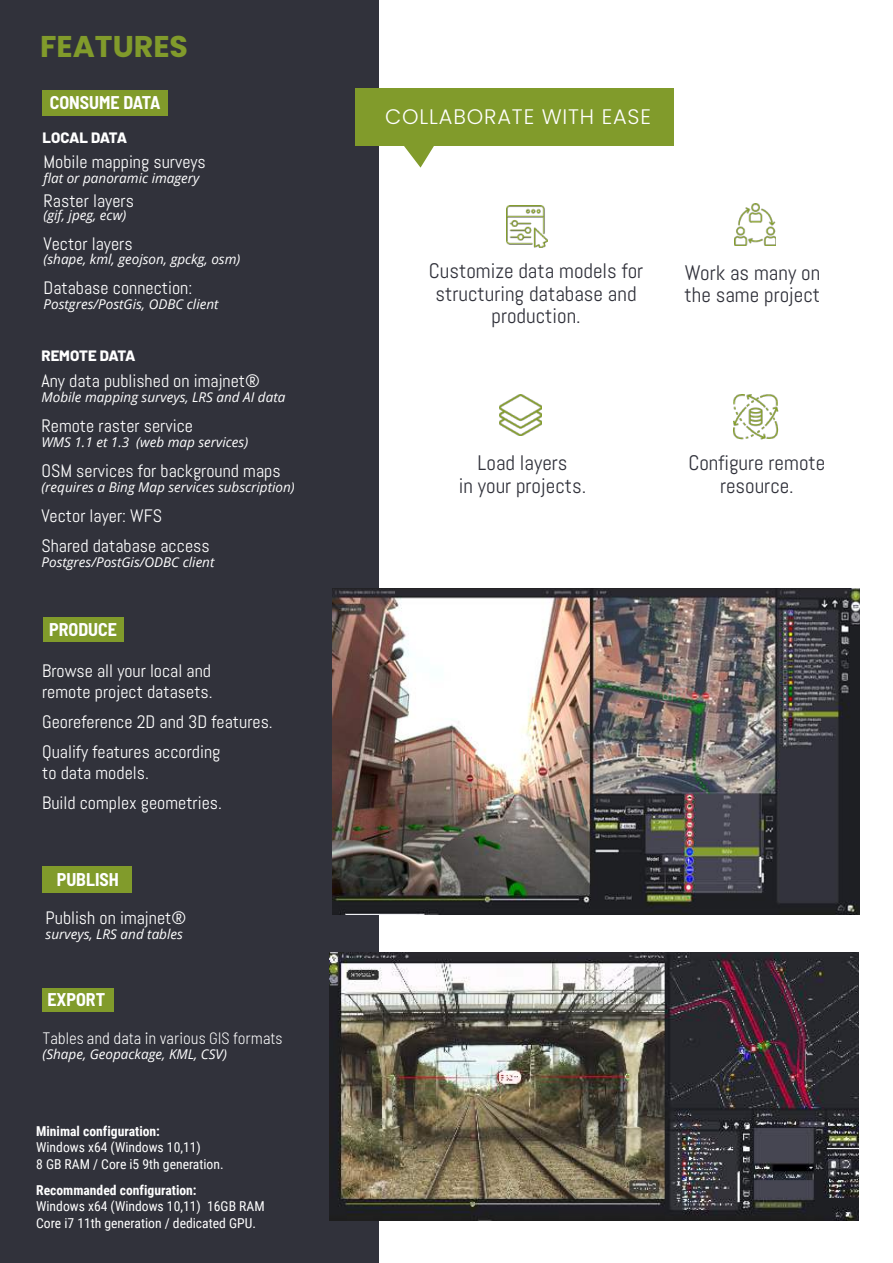
<style>
.page{position:relative;width:893px;height:1263px;background:#fff}
.page>*{position:absolute;margin:0;border:0;box-sizing:border-box;transform-origin:0 0}
.t1{font:700 30px "Poppins";color:#819b2b}
.t2{font:21px/22.5px "Abel";color:#31323b;text-align:center}
.t3{font:300 21px "Poppins";letter-spacing:.04em;color:#fff}
.t4{font:18px/30px "Abel";color:#fff}
.t5{font:700 semi-condensed 18px "Barlow";color:#fff}
.t6{font:300 semi-condensed 16.5px "Barlow";color:#fff}
.t7{font:800 15px "Barlow";letter-spacing:-.01em;color:#fff}
.t8{font:13.65px/16.5px "Roboto Condensed";color:#fff}
.t9{font:700 13.65px "Roboto Condensed";color:#fff}
.t10{font:italic 13.5px "Open Sans";color:#fff}
</style>
<div class="page">
<div style="left:0;top:0;width:378px;height:1263px;background:#31323b"></div>
<div style="left:42px;top:90px;width:126px;height:25px;background:#819b2b"></div>
<div style="left:43px;top:618px;width:81px;height:24px;background:#819b2b"></div>
<div style="left:42px;top:988px;width:72px;height:24px;background:#819b2b"></div>
<div style="left:42px;top:866px;width:90px;height:27px;background:#819b2b"></div>
<img style="left:333px;top:588px;width:526px;height:326px">
<div style="left:355px;top:88px;width:319px;height:58px;background:#819b2b"></div>
<svg style="left:404px;top:146px;width:30px;height:22px"></svg>
<img style="left:735px;top:204px;width:41px;height:41px">
<img style="left:500px;top:395px;width:41px;height:41px">
<img style="left:507px;top:206px;width:41px;height:41px">
<img style="left:734px;top:395px;width:45px;height:45px">
<img style="left:329px;top:952px;width:529px;height:268px">
<h1 class="t1" style="left:40px;top:33px;width:149px">FEATURES</h1>
<p class="t5" style="left:50px;top:92px;width:112px">CONSUME DATA</p>
<p class="t7" style="left:43px;top:129px;width:86px">LOCAL DATA</p>
<p class="t4" style="left:44px;top:148px;width:164px">Mobile mapping surveys</p>
<p class="t10" style="left:44px;top:172px;width:157px">flat or panoramic imagery</p>
<p class="t4" style="left:44px;top:187px;width:92px">Raster layers</p>
<p class="t10" style="left:44px;top:210px;width:84px">(gif, jpeg, ecw)</p>
<p class="t4" style="left:44px;top:230px;width:91px">Vector layers</p>
<p class="t10" style="left:44px;top:253px;width:198px">(shape, kml, geojson, gpckg, osm)</p>
<p class="t4" style="left:44px;top:274px;width:150px">Database connection:</p>
<p class="t10" style="left:44px;top:298px;width:177px">Postgres/PostGis, ODBC client</p>
<p class="t7" style="left:41px;top:347px;width:96px">REMOTE DATA</p>
<p class="t4" style="left:41px;top:367px;width:220px">Any data published on imajnet®</p>
<p class="t10" style="left:41px;top:392px;width:245px">Mobile mapping surveys, LRS and AI data</p>
<p class="t4" style="left:41px;top:412px;width:153px">Remote raster service</p>
<p class="t10" style="left:41px;top:437px;width:208px">WMS 1.1 et 1.3 (web map services)</p>
<p class="t4" style="left:41px;top:457px;width:241px">OSM services for background maps</p>
<p class="t10" style="left:41px;top:482px;width:255px">(requires a Bing Map services subscription)</p>
<p class="t4" style="left:41px;top:502px;width:170px">Vector layer: WFS<br>Shared database access</p>
<p class="t10" style="left:41px;top:557px;width:175px">Postgres/PostGis/ODBC client</p>
<p class="t5" style="left:49px;top:619px;width:69px">PRODUCE</p>
<p class="t4" style="left:42px;top:661px;width:172px;line-height:21px">Browse all your local and remote project datasets.</p>
<p class="t4" style="left:42px;top:707px;width:232px">Georeference 2D and 3D features.<br>Qualify features according</p>
<p class="t4" style="left:42px;top:758px;width:181px">to data models.<br>Build complex geometries.</p>
<p class="t5" style="left:57px;top:870px;width:64px">PUBLISH</p>
<p class="t4" style="left:46px;top:904px;width:142px">Publish on imajnet®</p>
<p class="t10" style="left:46px;top:929px;width:139px">surveys, LRS and tables</p>
<p class="t5" style="left:47px;top:989px;width:59px">EXPORT</p>
<p class="t6" style="left:43px;top:1029px;width:242px">Tables and data in various GIS formats</p>
<p class="t10" style="left:43px;top:1049px;width:186px">(Shape, Geopackage, KML, CSV)</p>
<p class="t9" style="left:36px;top:1125px;width:125px">Minimal configuration:</p>
<p class="t8" style="left:36px;top:1140px;width:189px">Windows x64 (Windows 10,11)<br>8 GB RAM / Core i5 9th generation.</p>
<p class="t9" style="left:36px;top:1184px;width:162px">Recommanded configuration:</p>
<p class="t8" style="left:36px;top:1199px;width:230px">Windows x64 (Windows 10,11) 16GB RAM<br>Core i7 11th generation / dedicated GPU.</p>
<p class="t3" style="left:385px;top:108px;width:267px">COLLABORATE WITH EASE</p>
<p class="t2" style="left:429px;top:261px;width:216px">Customize data models for structuring database and production.</p>
<p class="t2" style="left:685px;top:263px;width:137px;text-align:left">Work as many on the same project</p>
<p class="t2" style="left:459px;top:453px;width:129px">Load layers<br>in your projects.</p>
<p class="t2" style="left:688px;top:453px;width:138px">Configure remote resource.</p>
</div>
